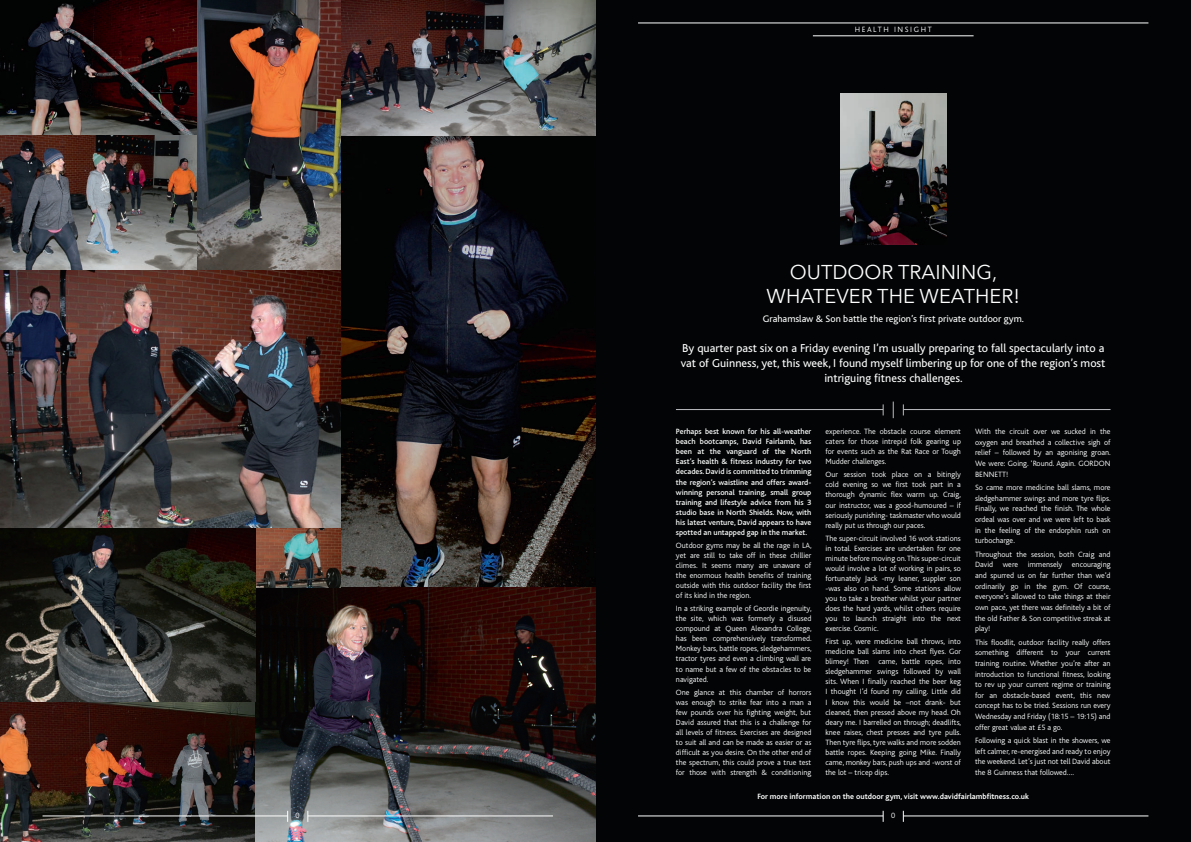
<style>
.page{position:relative;width:1191px;height:842px;background:#fff}
.page>*{position:absolute;margin:0;border:0;box-sizing:border-box;transform-origin:0 0}
.t1{font:20px/24px "Avenir Next";color:#fff;text-align:center}
.t2{font:12px/15px "Bliss";color:#fff;text-align:center}
.t3{font:10px "Bliss";color:#fff}
.t4{font:300 8px/10.1px "Bliss";color:#fff;text-align:justify}
.t5{font:500 8px/10.1px "Bliss";color:#fff;text-align:justify}
.t6{font:700 8px "Bliss";color:#fff}
.t7{font:300 8px "Bliss";letter-spacing:.2em;color:#fff}
</style>
<div class="page">
<div style="left:595px;top:0;width:596px;height:842px;background:#020405"></div>
<hr style="left:638px;top:23px;width:510px;height:1px;background:#fff">
<hr style="left:813px;top:36px;width:160px;height:1px;background:#fff">
<hr style="left:676px;top:409px;width:207px;height:1px;background:#bcbdc0">
<hr style="left:903px;top:409px;width:207px;height:1px;background:#bcbdc0">
<svg style="left:893px;top:402px;width:1px;height:16px"></svg>
<img style="left:340px;top:0;width:255px;height:587px">
<img style="left:0;top:527px;width:255px;height:315px">
<img style="left:255px;top:587px;width:340px;height:255px">
<img style="left:0;top:0;width:340px;height:527px">
<img style="left:255px;top:527px;width:85px;height:60px">
<img style="left:840px;top:94px;width:106px;height:150px">
<hr style="left:43px;top:816px;width:245px;height:1px;background:#fff">
<hr style="left:308px;top:816px;width:245px;height:1px;background:#fff">
<hr style="left:638px;top:816px;width:245px;height:1px;background:#fff">
<hr style="left:903px;top:816px;width:245px;height:1px;background:#fff">
<p class="t7" style="left:854px;top:25px;width:79px">HEALTH INSIGHT</p>
<p class="t1" style="left:766px;top:259px;width:255px">OUTDOOR TRAINING,<br>WHATEVER THE WEATHER!</p>
<p class="t3" style="left:763px;top:313px;width:262px">Grahamslaw &amp; Son battle the region’s first private outdoor gym.</p>
<p class="t2" style="left:681px;top:341px;width:426px">By quarter past six on a Friday evening I’m usually preparing to fall spectacularly into a vat of Guinness, yet, this week, I found myself limbering up for one of the region’s most intriguing fitness challenges.</p>
<p class="t5" style="left:676px;top:427px;width:137px">Perhaps best known for his all-weather beach bootcamps, David Fairlamb, has been at the vanguard of the North East’s health &amp; fitness industry for two decades. David is committed to trimming the region’s waistline and offers award&shy;winning personal training, small group training and lifestyle advice from his 3 studio base in North Shields. Now, with his latest venture, David appears to have spotted an untapped gap in the market.</p>
<p class="t4" style="left:676px;top:540px;width:137px">Outdoor gyms may be all the rage in LA, yet are still to take off in these chillier climes. It seems many are unaware of the enormous health benefits of training outside with this outdoor facility the first of its kind in the region.</p>
<p class="t4" style="left:676px;top:604px;width:137px">In a striking example of Geordie ingenuity, the site, which was formerly a disused compound at Queen Alexandra College, has been comprehensively transformed.<br>Monkey bars, battle ropes, sledgehammers, tractor tyres and even a climbing wall are to name but a few of the obstacles to be navigated.</p>
<p class="t4" style="left:676px;top:687px;width:137px">One glance at this chamber of horrors was enough to strike fear into a man a few pounds over his fighting weight, but David assured that this is a challenge for all levels of fitness. Exercises are designed to suit all and can be made as easier or as difficult as you desire. On the other end of the spectrum, this could prove a true test for those with strength &amp; conditioning</p>
<p class="t4" style="left:825px;top:427px;width:137px">experience. The obstacle course element caters for those intrepid folk gearing up for events such as the Rat Race or Tough Mudder challenges.</p>
<p class="t4" style="left:825px;top:470px;width:137px">Our session took place on a bitingly cold evening so we first took part in a thorough dynamic flex warm up. Craig, our instructor, was a good-humoured – if seriously punishing- taskmaster who would really put us through our paces.</p>
<p class="t4" style="left:825px;top:533px;width:137px">The super-circuit involved 16 work stations in total. Exercises are undertaken for one minute before moving on. This super-circuit would involve a lot of working in pairs, so fortunately Jack -my leaner, suppler son -was also on hand. Some stations allow you to take a breather whilst your partner does the hard yards, whilst others require you to launch straight into the next exercise. Cosmic.</p>
<p class="t4" style="left:825px;top:637px;width:137px">First up, were medicine ball throws, into medicine ball slams into chest flyes. Gor blimey! Then came, battle ropes, into sledgehammer swings followed by wall sits. When I finally reached the beer keg I thought I’d found my calling. Little did I know this would be –not drank- but cleaned, then pressed above my head. Oh deary me. I barrelled on through; deadlifts, knee raises, chest presses and tyre pulls.<br>Then tyre flips, tyre walks and more sodden battle ropes. Keeping going Mike. Finally came, monkey bars, push ups and -worst of the lot – tricep dips.</p>
<p class="t4" style="left:975px;top:426px;width:137px;line-height:10.6px">With the circuit over we sucked in the oxygen and breathed a collective sigh of relief – followed by an agonising groan.<br>We were: Going. ‘Round. Again. GORDON BENNETT!</p>
<p class="t4" style="left:975px;top:482px;width:137px;line-height:10.6px">So came more medicine ball slams, more sledgehammer swings and more tyre flips.<br>Finally, we reached the finish. The whole ordeal was over and we were left to bask in the feeling of the endorphin rush on turbocharge.</p>
<p class="t4" style="left:975px;top:549px;width:137px;line-height:10.6px">Throughout the session, both Craig and David were immensely encouraging and spurred us on far further than we’d ordinarily go in the gym. Of course, everyone’s allowed to take things at their own pace, yet there was definitely a bit of the old Father &amp; Son competitive streak at play!</p>
<p class="t4" style="left:975px;top:637px;width:137px;line-height:10.6px">This floodlit, outdoor facility really offers something different to your current training routine. Whether you’re after an introduction to functional fitness, looking to rev up your current regime or training for an obstacle-based event, this new concept has to be tried. Sessions run every Wednesday and Friday (18:15 – 19:15) and offer great value at £5 a go.</p>
<p class="t4" style="left:975px;top:735px;width:137px;line-height:10.6px">Following a quick blast in the showers, we left calmer, re-energised and ready to enjoy the weekend. Let’s just not tell David about the 8 Guinness that followed….</p>
<p class="t6" style="left:757px;top:792px;width:273px">For more information on the outdoor gym, visit www.davidfairlambfitness.co.uk</p>
<p class="t4" style="left:296px;top:811px;width:6px">0</p>
<p class="t4" style="left:891px;top:811px;width:6px">0</p>
</div>
